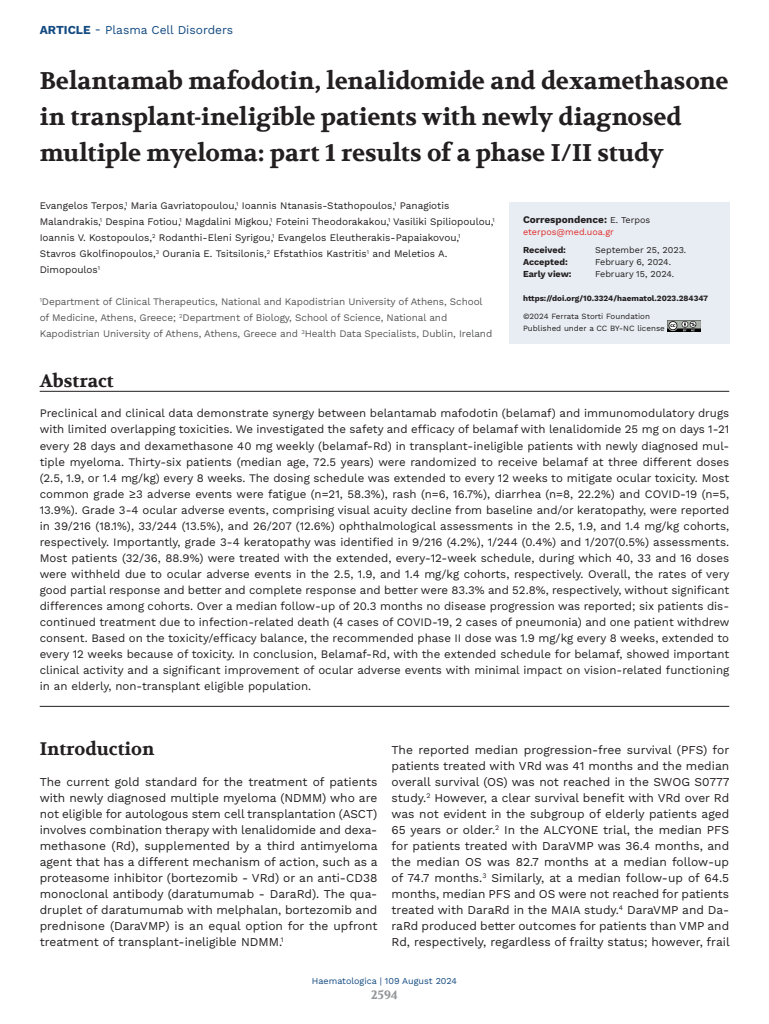
<style>
.page{position:relative;width:769px;height:1024px;background:#fff}
.page>*{position:absolute;margin:0;border:0;box-sizing:border-box;transform-origin:0 0}
.TITOLO_Articolo{font:700 24px/36px "Volkhov";letter-spacing:-.005em;color:#231f20}
.TITOLO_c18{font:700 18px "Volkhov";color:#231f20}
.TITOLO_con_filetto_sotto{font:700 18px "Volkhov";color:#231f20}
.TESTO{font:12px/16px "Work Sans";color:#231f20;text-align:justify}
.t1{font:12px "Work Sans";color:#134a80}
.t2{font:700 12px "Volkhov";color:#939598}
.ABSTRACT_Testo{font:11.5px/16px "Work Sans";color:#231f20;text-align:justify}
.AUTORI{font:10px/16px "Work Sans";color:#231f20}
.AFFILIAZIONI{font:10px/16px "Work Sans";letter-spacing:-.01em;color:#57585a}
.t3{font:700 10px "Work Sans";color:#231f20}
.t4{font:9px "Work Sans";color:#231f20}
.t5{font:700 9px "Work Sans";color:#231f20}
.t6{font:9px "Work Sans";color:#134a80}
.t7{font:9px "Work Sans";color:#e02b2b}
.t8{font:8px "Work Sans";color:#231f20}
.SCHEDA_Sito{font:700 8px "Work Sans";color:#231f20}
.s1{font-weight:700}
.s2{font-weight:400;font-size:9px}
</style>
<div class="page">
<hr style="left:40px;top:391px;width:689px;height:1px;background:#231f20">
<hr style="left:40px;top:706px;width:689px;height:1px;background:#231f20">
<div style="left:508px;top:202px;width:221px;height:141px;background:#e7edf2"></div>
<img style="left:667px;top:320px;width:32px;height:11px">
<p class="t1" style="left:40px;top:21px;width:195px"><span class="s1">ARTICLE</span> - Plasma Cell Disorders</p>
<p class="TITOLO_Articolo" style="left:40px;top:63px;width:690px">Belantamab mafodotin, lenalidomide and dexamethasone in transplant-ineligible patients with newly diagnosed multiple myeloma: part 1 results of a phase I/II study</p>
<p class="AUTORI" style="left:40px;top:197px;width:456px">Evangelos Terpos,<sup>1</sup> Maria Gavriatopoulou,<sup>1</sup> Ioannis Ntanasis-Stathopoulos,<sup>1</sup> Panagiotis Malandrakis,<sup>1</sup> Despina Fotiou,<sup>1</sup> Magdalini Migkou,<sup>1</sup> Foteini Theodorakakou,<sup>1</sup> Vasiliki Spiliopoulou,<sup>1<br></sup>Ioannis V. Kostopoulos,<sup>2</sup> Rodanthi-Eleni Syrigou,<sup>1</sup> Evangelos Eleutherakis-Papaiakovou,<sup>1<br></sup>Stavros Gkolfinopoulos,<sup>3</sup> Ourania E. Tsitsilonis,<sup>2</sup> Efstathios Kastritis<sup>1</sup> and Meletios A.<br>Dimopoulos<sup>1</sup></p>
<p class="AFFILIAZIONI" style="left:40px;top:293px;width:454px"><sup>1</sup>Department of Clinical Therapeutics, National and Kapodistrian University of Athens, School of Medicine, Athens, Greece; <sup>2</sup>Department of Biology, School of Science, National and<br>Kapodistrian University of Athens, Athens, Greece and <sup>3</sup>Health Data Specialists, Dublin, Ireland</p>
<p class="TITOLO_con_filetto_sotto" style="left:40px;top:370px;width:75px">Abstract</p>
<p class="ABSTRACT_Testo" style="left:40px;top:405px;width:691px">Preclinical and clinical data demonstrate synergy between belantamab mafodotin (belamaf) and immunomodulatory drugs with limited overlapping toxicities. We investigated the safety and efficacy of belamaf with lenalidomide 25 mg on days 1-21 every 28 days and dexamethasone 40 mg weekly (belamaf-Rd) in transplant-ineligible patients with newly diagnosed mul&shy;tiple myeloma. Thirty-six patients (median age, 72.5 years) were randomized to receive belamaf at three different doses (2.5, 1.9, or 1.4 mg/kg) every 8 weeks. The dosing schedule was extended to every 12 weeks to mitigate ocular toxicity. Most common grade ≥3 adverse events were fatigue (n=21, 58.3%), rash (n=6, 16.7%), diarrhea (n=8, 22.2%) and COVID-19 (n=5, 13.9%). Grade 3-4 ocular adverse events, comprising visual acuity decline from baseline and/or keratopathy, were reported in 39/216 (18.1%), 33/244 (13.5%), and 26/207 (12.6%) ophthalmological assessments in the 2.5, 1.9, and 1.4 mg/kg cohorts, respectively. Importantly, grade 3-4 keratopathy was identified in 9/216 (4.2%), 1/244 (0.4%) and 1/207(0.5%) assessments.<br>Most patients (32/36, 88.9%) were treated with the extended, every-12-week schedule, during which 40, 33 and 16 doses were withheld due to ocular adverse events in the 2.5, 1.9, and 1.4 mg/kg cohorts, respectively. Overall, the rates of very good partial response and better and complete response and better were 83.3% and 52.8%, respectively, without significant differences among cohorts. Over a median follow-up of 20.3 months no disease progression was reported; six patients dis&shy;continued treatment due to infection-related death (4 cases of COVID-19, 2 cases of pneumonia) and one patient withdrew consent. Based on the toxicity/efficacy balance, the recommended phase II dose was 1.9 mg/kg every 8 weeks, extended to every 12 weeks because of toxicity. In conclusion, Belamaf-Rd, with the extended schedule for belamaf, showed important clinical activity and a significant improvement of ocular adverse events with minimal impact on vision-related functioning in an elderly, non-transplant eligible population.</p>
<p class="t3" style="left:523px;top:214px;width:128px">Correspondence: <span class="s2">E. Terpos</span></p>
<p class="t7" style="left:523px;top:225px;width:92px">eterpos@med.uoa.gr</p>
<p class="t5" style="left:523px;top:245px;width:44px">Received:</p>
<p class="t4" style="left:595px;top:243px;width:93px">September 25, 2023.</p>
<p class="t5" style="left:523px;top:257px;width:46px">Accepted:</p>
<p class="t4" style="left:595px;top:255px;width:77px">February 6, 2024.</p>
<p class="t5" style="left:523px;top:269px;width:50px">Early view:</p>
<p class="t4" style="left:595px;top:267px;width:80px">February 15, 2024.</p>
<p class="SCHEDA_Sito" style="left:523px;top:294px;width:186px">https://doi.org/10.3324/haematol.2023.284347</p>
<p class="t8" style="left:523px;top:310px;width:128px">©2024 Ferrata Storti Foundation</p>
<p class="t8" style="left:523px;top:322px;width:143px">Published under a CC BY-NC license</p>
<p class="TITOLO_c18" style="left:40px;top:738px;width:116px">Introduction</p>
<p class="TESTO" style="left:40px;top:773px;width:339px">The current gold standard for the treatment of patients with newly diagnosed multiple myeloma (NDMM) who are not eligible for autologous stem cell transplantation (ASCT) involves combination therapy with lenalidomide and dexa&shy;methasone (Rd), supplemented by a third antimyeloma agent that has a different mechanism of action, such as a proteasome inhibitor (bortezomib - VRd) or an anti-CD38 monoclonal antibody (daratumumab - DaraRd). The qua&shy;druplet of daratumumab with melphalan, bortezomib and prednisone (DaraVMP) is an equal option for the upfront treatment of transplant-ineligible NDMM.<sup>1</sup></p>
<p class="TESTO" style="left:391px;top:741px;width:339px">The reported median progression-free survival (PFS) for patients treated with VRd was 41 months and the median overall survival (OS) was not reached in the SWOG S0777 study.<sup>2</sup> However, a clear survival benefit with VRd over Rd was not evident in the subgroup of elderly patients aged 65 years or older.<sup>2</sup> In the ALCYONE trial, the median PFS for patients treated with DaraVMP was 36.4 months, and the median OS was 82.7 months at a median follow-up of 74.7 months.<sup>3</sup> Similarly, at a median follow-up of 64.5 months, median PFS and OS were not reached for patients treated with DaraRd in the MAIA study.<sup>4</sup> DaraVMP and Da&shy;raRd produced better outcomes for patients than VMP and Rd, respectively, regardless of frailty status; however, frail</p>
<p class="t6" style="left:312px;top:974px;width:146px">Haematologica | 109 August 2024</p>
<p class="t2" style="left:371px;top:987px;width:28px">2594</p>
</div>
